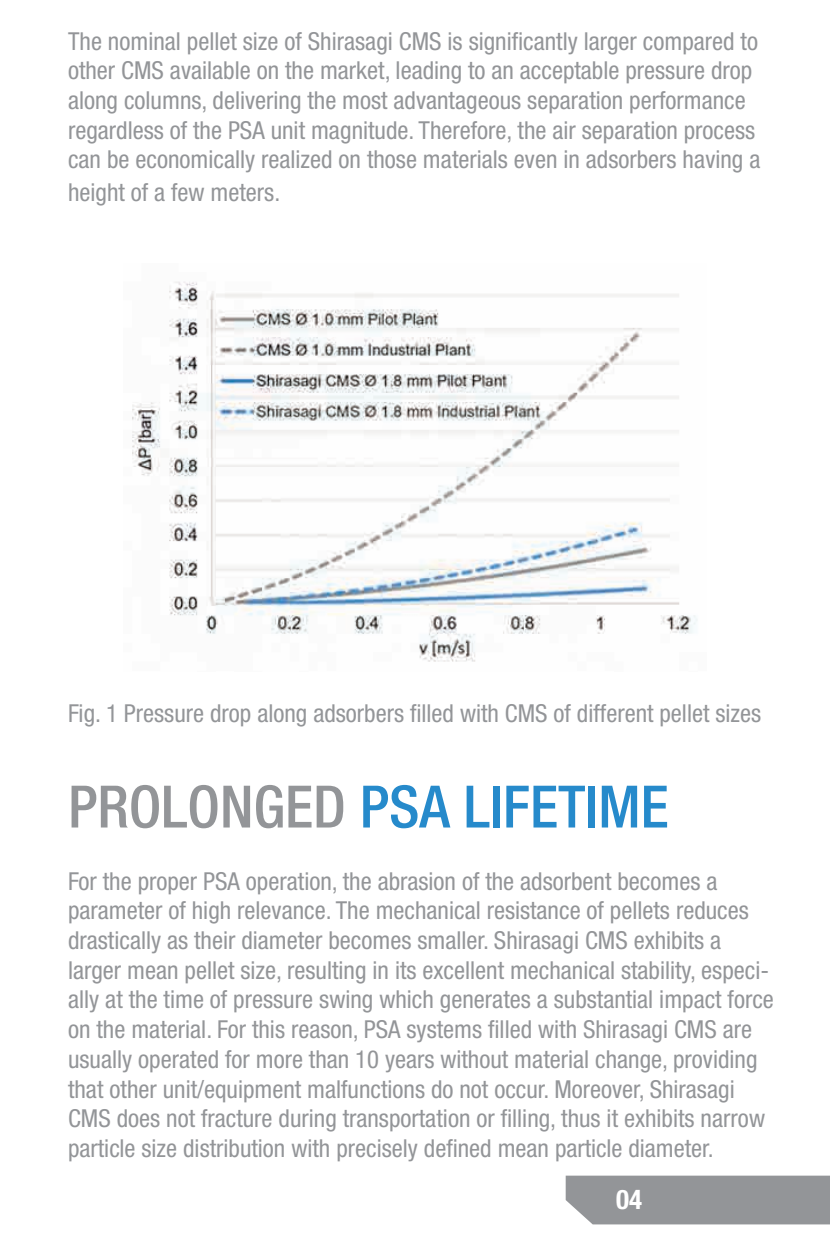
<style>
.page{position:relative;width:830px;height:1257px;background:#fff}
.page>*{position:absolute;margin:0;border:0;box-sizing:border-box;transform-origin:0 0}
.t1{font:500 condensed 58.5px "Helvetica Neue LT Std";color:#268acb}
.t2{font:700 condensed 27px "Helvetica Neue LT Std";color:#fff}
.t3{font:condensed 24.75px/29.7px "Helvetica Neue LT Std";color:#939598}
.s1{color:#939598}
</style>
<div class="page">
<img style="left:132px;top:281px;width:565px;height:381px">
<div style="left:565px;top:1175px;width:264px;height:49px;background:#939598"></div>
<p class="t3" style="left:68px;top:26px;width:693px">The nominal pellet size of Shirasagi CMS is significantly larger compared to other CMS available on the market, leading to an acceptable pressure drop along columns, delivering the most advantageous separation performance regardless of the PSA unit magnitude. Therefore, the air separation process can be economically realized on those materials even in adsorbers having a</p>
<p class="t3" style="left:68px;top:177px;width:214px">height of a few meters.</p>
<p class="t3" style="left:68px;top:698px;width:694px">Fig. 1 Pressure drop along adsorbers filled with CMS of different pellet sizes</p>
<h1 class="t1" style="left:68px;top:772px;width:602px"><span class="s1">PROLONGED</span> PSA LIFETIME</h1>
<p class="t3" style="left:68px;top:866px;width:707px">For the proper PSA operation, the abrasion of the adsorbent becomes a parameter of high relevance. The mechanical resistance of pellets reduces drastically as their diameter becomes smaller. Shirasagi CMS exhibits a larger mean pellet size, resulting in its excellent mechanical stability, especi&shy;ally at the time of pressure swing which generates a substantial impact force on the material. For this reason, PSA systems filled with Shirasagi CMS are usually operated for more than 10 years without material change, providing that other unit/equipment malfunctions do not occur. Moreover, Shirasagi CMS does not fracture during transportation or filling, thus it exhibits narrow particle size distribution with precisely defined mean particle diameter.</p>
<p class="t2" style="left:615px;top:1183px;width:27px">04</p>
</div>
